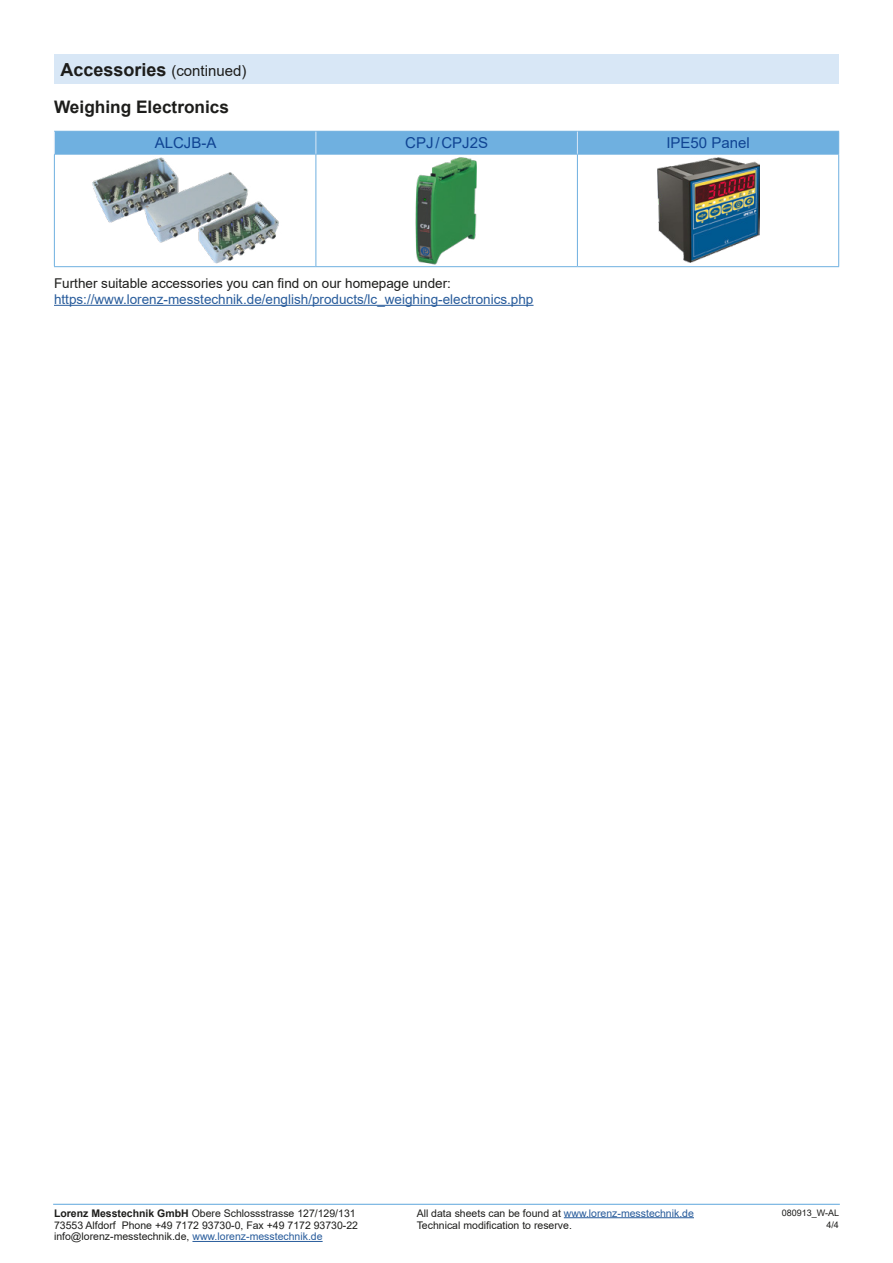
<style>
.page{position:relative;width:893px;height:1263px;background:#fff}
.page>*{position:absolute;margin:0;border:0;box-sizing:border-box;transform-origin:0 0}
.t1{font:700 18px "Arial";color:#1d1d1b}
.t2{font:700 17.25px "Arial";color:#1d1d1b}
.t3{font:15px "Arial";color:#104493}
.t4{font:13.5px "Arial";color:#275b9b}
.t5{font:13.5px "Arial";color:#1d1d1b}
.t6{font:10.5px/12.6px "Arial";color:#1d1d1b}
.t7{font:9px/12.6px "Arial";color:#1d1d1b;text-align:right}
.s1{font-weight:400;font-size:15px}
.s2{font-weight:700}
.s3{color:#275b9b}
</style>
<div class="page">
<hr style="left:53px;top:1204px;width:787px;height:1px;background:#6fb0e0">
<hr style="left:564px;top:1217px;width:130px;height:1px;background:#275b9b">
<hr style="left:192px;top:1241px;width:131px;height:1px;background:#275b9b">
<div style="left:54px;top:54px;width:785px;height:30px;background:#d8e7f6"></div>
<hr style="left:54px;top:154px;width:262px;height:1px;background:#6fb0e0">
<hr style="left:316px;top:154px;width:261px;height:1px;background:#6fb0e0">
<hr style="left:577px;top:154px;width:262px;height:1px;background:#6fb0e0">
<hr style="left:54px;top:155px;width:1px;height:111px;background:#6fb0e0">
<hr style="left:315px;top:155px;width:1px;height:111px;background:#6fb0e0">
<hr style="left:577px;top:155px;width:1px;height:111px;background:#6fb0e0">
<hr style="left:838px;top:155px;width:1px;height:111px;background:#6fb0e0">
<hr style="left:54px;top:266px;width:262px;height:1px;background:#6fb0e0">
<hr style="left:316px;top:266px;width:261px;height:1px;background:#6fb0e0">
<hr style="left:577px;top:266px;width:262px;height:1px;background:#6fb0e0">
<div style="left:54px;top:131px;width:785px;height:23px;background:#6fb0e0"></div>
<img style="left:92px;top:157px;width:187px;height:107px">
<img style="left:415px;top:157px;width:62px;height:108px">
<img style="left:657px;top:158px;width:102px;height:105px">
<hr style="left:54px;top:305px;width:479px;height:1px;background:#275b9b">
<h1 class="t1" style="left:60px;top:57px;width:188px">Accessories <span class="s1">(continued)</span></h1>
<h2 class="t2" style="left:54px;top:95px;width:177px">Weighing Electronics</h2>
<h3 class="t3" style="left:155px;top:133px;width:63px">ALCJB-A</h3>
<h3 class="t3" style="left:405px;top:133px;width:84px">CPJ/CPJ2S</h3>
<h3 class="t3" style="left:666px;top:133px;width:85px">IPE50 Panel</h3>
<p class="t5" style="left:54px;top:274px;width:398px">Further suitable accessories you can find on our homepage under:</p>
<p class="t4" style="left:54px;top:290px;width:481px">https://www.lorenz-messtechnik.de/english/products/lc_weighing-electronics.php</p>
<p class="t6" style="left:54px;top:1206px;width:306px"><span class="s2">Lorenz Messtechnik GmbH</span> Obere Schlossstrasse 127/129/131<br>73553 Alfdorf Phone +49 7172 93730-0, Fax +49 7172 93730-22</p>
<p class="t6" style="left:54px;top:1230px;width:270px">info@lorenz-messtechnik.de, <span class="s3">www.lorenz-messtechnik.de</span></p>
<p class="t6" style="left:417px;top:1206px;width:279px">All data sheets can be found at <span class="s3">www.lorenz-messtechnik.de<br></span>Technical modification to reserve.</p>
<p class="t7" style="left:782px;top:1206px;width:59px">080913_W-AL<br>4/4</p>
</div>
